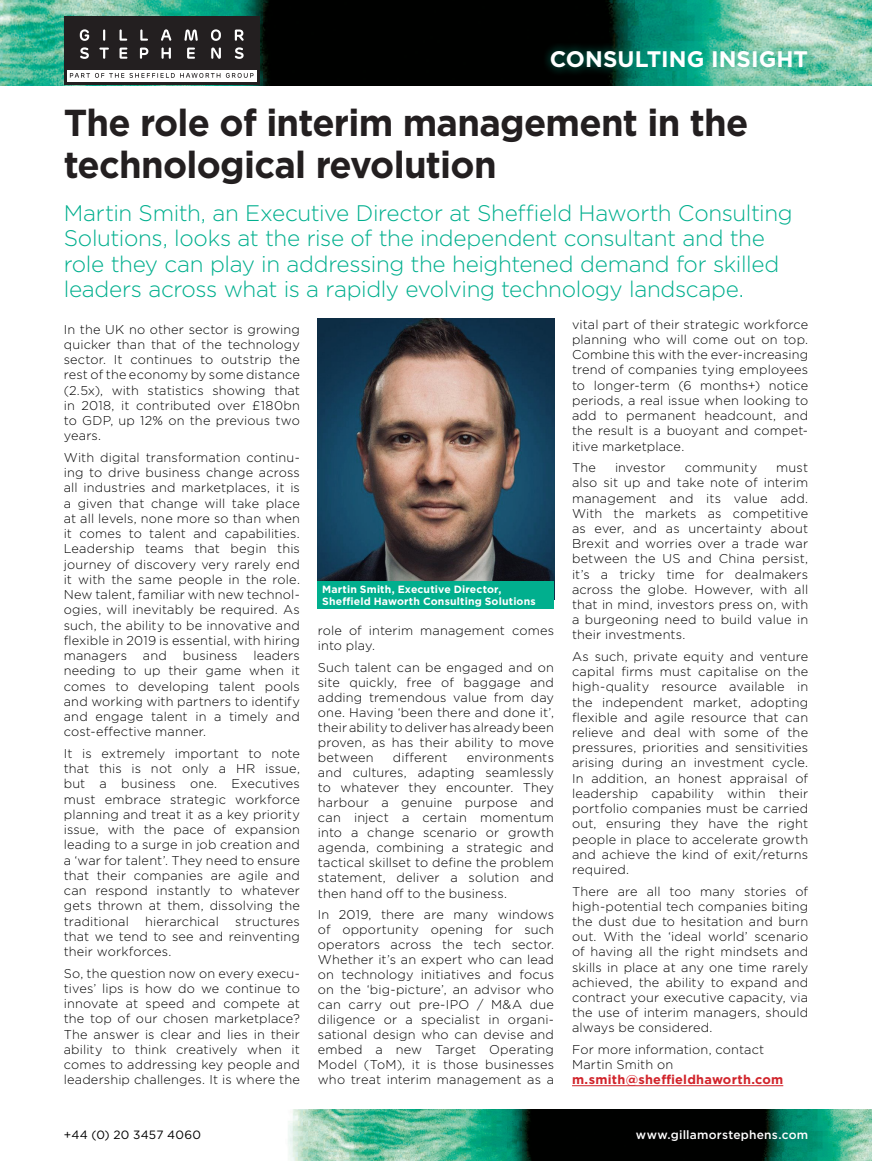
<style>
.page{position:relative;width:872px;height:1161px;background:#fff}
.page>*{position:absolute;margin:0;border:0;box-sizing:border-box;transform-origin:0 0}
.Master_Head{font:700 37.5px/42px "Gotham";letter-spacing:-.02em;color:#231f20}
.Standfirst{font:300 22.5px/25.5px "Gotham";letter-spacing:-.015em;color:#01af8e}
.Page_Title{font:700 22.5px "Gotham";letter-spacing:.005em;color:#fff}
.ta{font:300 12.75px/15.3px "Gotham";letter-spacing:.01em;color:#000;text-align:justify}
.t1{font:500 12px "Gotham";letter-spacing:.02em;color:#fff}
.t2{font:12px "Gotham";letter-spacing:.025em;color:#000}
.Name_Caption{font:700 10.5px/12.6px "Gotham";letter-spacing:.015em;color:#fff}
.s1{font-weight:700;color:#d1232a}
</style>
<div class="page">
<img style="left:288px;top:1110px;width:584px;height:51px">
<img style="left:0;top:0;width:872px;height:85px">
<div style="left:542px;top:41px;width:275px;height:36px;background:#01af8e;opacity:.75"></div>
<hr style="left:572px;top:1085px;width:211px;height:1px;background:#d1232a">
<img style="left:318px;top:319px;width:236px;height:262px">
<div style="left:64px;top:17px;width:195px;height:68px;background:#231f20"></div>
<div style="left:67px;top:70px;width:189px;height:11px;background:#fff"></div>
<svg style="left:80px;top:29px;width:9px;height:12px"></svg>
<svg style="left:103px;top:29px;width:2px;height:12px"></svg>
<svg style="left:119px;top:29px;width:8px;height:12px"></svg>
<svg style="left:140px;top:29px;width:8px;height:12px"></svg>
<svg style="left:161px;top:29px;width:10px;height:12px"></svg>
<svg style="left:184px;top:29px;width:14px;height:12px"></svg>
<svg style="left:211px;top:29px;width:10px;height:12px"></svg>
<svg style="left:235px;top:30px;width:9px;height:11px"></svg>
<svg style="left:80px;top:47px;width:9px;height:12px"></svg>
<svg style="left:99px;top:48px;width:10px;height:11px"></svg>
<svg style="left:119px;top:48px;width:8px;height:11px"></svg>
<svg style="left:140px;top:48px;width:8px;height:11px"></svg>
<svg style="left:161px;top:47px;width:10px;height:12px"></svg>
<svg style="left:187px;top:48px;width:8px;height:11px"></svg>
<svg style="left:211px;top:47px;width:10px;height:12px"></svg>
<svg style="left:235px;top:47px;width:9px;height:12px"></svg>
<svg style="left:70px;top:73px;width:150px;height:5px"></svg>
<svg style="left:226px;top:73px;width:27px;height:5px"></svg>
<div style="left:318px;top:581px;width:236px;height:27px;background:#01af8e"></div>
<p class="Page_Title" style="left:550px;top:44px;width:260px">CONSULTING INSIGHT</p>
<p class="Master_Head" style="left:64px;top:102px;width:686px">The role of interim management in the technological revolution</p>
<p class="Standfirst" style="left:64px;top:199px;width:730px">Martin Smith, an Executive Director at Sheffield Haworth Consulting Solutions, looks at the rise of the independent consultant and the role they can play in addressing the heightened demand for skilled leaders across what is a rapidly evolving technology landscape.</p>
<p class="ta" style="left:64px;top:321px;width:238px">In the UK no other sector is growing quicker than that of the technology sector. It continues to outstrip the rest of the economy by some distance (2.5x), with statistics showing that in 2018, it contributed over £180bn to GDP, up 12% on the previous two years.</p>
<p class="ta" style="left:64px;top:449px;width:238px">With digital transformation continu&shy;ing to drive business change across all industries and marketplaces, it is a given that change will take place at all levels, none more so than when it comes to talent and capabilities.<br>Leadership teams that begin this journey of discovery very rarely end it with the same people in the role.<br>New talent, familiar with new technol&shy;ogies, will inevitably be required. As such, the ability to be innovative and flexible in 2019 is essential, with hiring managers and business leaders needing to up their game when it comes to developing talent pools and working with partners to identify and engage talent in a timely and cost-effective manner.</p>
<p class="ta" style="left:64px;top:745px;width:238px">It is extremely important to note that this is not only a HR issue, but a business one. Executives must embrace strategic workforce planning and treat it as a key priority issue, with the pace of expansion leading to a surge in job creation and a ‘war for talent’. They need to ensure that their companies are agile and can respond instantly to whatever gets thrown at them, dissolving the traditional</p>
<p class="ta" style="left:145px;top:913px;width:75px">hierarchical</p>
<p class="ta" style="left:64px;top:913px;width:238px;text-indent:171px">structures that we tend to see and reinventing their workforces.</p>
<p class="ta" style="left:64px;top:965px;width:238px">So, the question now on every execu&shy;tives’ lips is how do we continue to innovate at speed and compete at the top of our chosen marketplace?<br>The answer is clear and lies in their ability to think creatively when it comes to addressing key people and leadership challenges. It is where the</p>
<p class="Name_Caption" style="left:322px;top:582px;width:215px">Martin Smith, Executive Director,<br>Sheffield Haworth Consulting Solutions</p>
<p class="ta" style="left:318px;top:623px;width:238px">role of interim management comes into play.</p>
<p class="ta" style="left:318px;top:659px;width:238px">Such talent can be engaged and on site quickly, free of baggage and adding tremendous value from day one. Having ‘been there and done it’, their ability to deliver has already been proven, as has their ability to move between</p>
<p class="ta" style="left:393px;top:749px;width:56px">different</p>
<p class="ta" style="left:318px;top:750px;width:238px;text-indent:149px">environments and cultures, adapting seamlessly to whatever they encounter. They harbour a genuine purpose and can inject a certain momentum into a change scenario or growth agenda, combining a strategic and tactical skillset to define the problem statement, deliver a solution and then hand off to the business.</p>
<p class="ta" style="left:318px;top:906px;width:238px">In 2019, there are many windows of opportunity opening for such operators across the tech sector.<br>Whether it’s an expert who can lead on technology initiatives and focus on the ‘big-picture’, an advisor who can carry out pre-IPO / M&amp;A due diligence or a specialist in organi&shy;sational design who can devise and embed a new Target Operating Model (ToM), it is those businesses who treat interim management as a</p>
<p class="ta" style="left:572px;top:316px;width:238px">vital part of their strategic workforce planning who will come out on top.<br>Combine this with the ever-increasing trend of companies tying employees to longer-term (6 months+) notice periods, a real issue when looking to add to permanent headcount, and the result is a buoyant and compet&shy;itive marketplace.</p>
<p class="ta" style="left:572px;top:460px;width:25px">The</p>
<p class="ta" style="left:615px;top:460px;width:52px">investor</p>
<p class="ta" style="left:685px;top:460px;width:74px">community</p>
<p class="ta" style="left:572px;top:460px;width:238px;text-indent:204px">must also sit up and take note of interim management and its value add.<br>With the markets as competitive as ever, and as uncertainty about Brexit and worries over a trade war between the US and China persist, it’s a tricky time for dealmakers across the globe. However, with all that in mind, investors press on, with a burgeoning need to build value in their investments.</p>
<p class="ta" style="left:572px;top:648px;width:238px">As such, private equity and venture capital firms must capitalise on the high-quality resource available in the independent market, adopting flexible and agile resource that can relieve and deal with some of the pressures, priorities and sensitivities arising during an investment cycle.<br>In addition, an honest appraisal of leadership capability within their portfolio companies must be carried out, ensuring they have the right people in place to accelerate growth and achieve the kind of exit/returns required.</p>
<p class="ta" style="left:572px;top:883px;width:238px">There are all too many stories of high-potential tech companies biting the dust due to hesitation and burn out. With the ‘ideal world’ scenario of having all the right mindsets and skills in place at any one time rarely achieved, the ability to expand and contract your executive capacity, via the use of interim managers, should always be considered.</p>
<p class="ta" style="left:572px;top:1041px;width:213px;text-align:left">For more information, contact<br>Martin Smith on <span class="s1">m.smith@sheffieldhaworth.com</span></p>
<p class="t2" style="left:64px;top:1127px;width:139px">+44 (0) 20 3457 4060</p>
<p class="t1" style="left:636px;top:1127px;width:174px">www.gillamorstephens.com</p>
</div>
